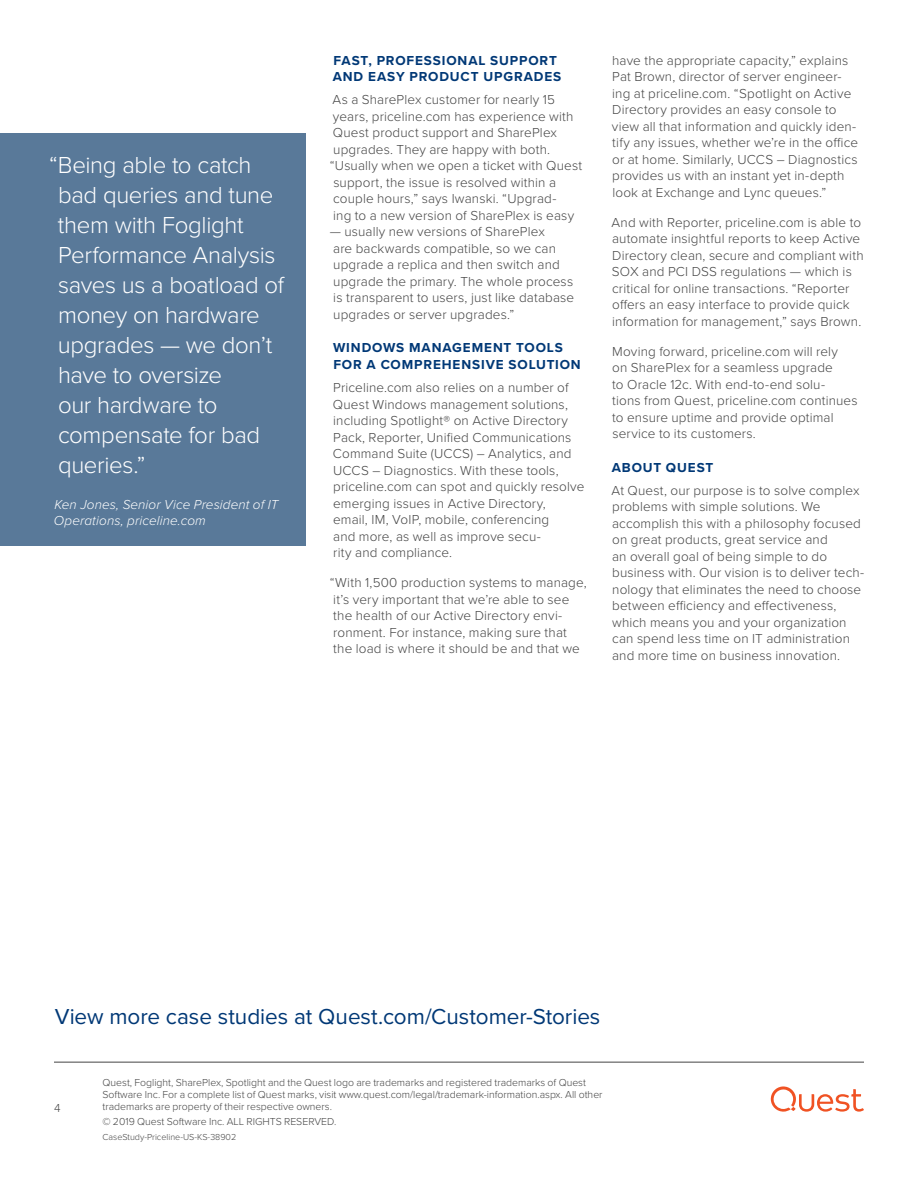
<style>
.page{position:relative;width:918px;height:1188px;background:#fff}
.page>*{position:absolute;margin:0;border:0;box-sizing:border-box;transform-origin:0 0}
.t1{font:300 24px/30px "Proxima Nova";letter-spacing:-.015em;color:#fff}
.t2{font:22.5px "Proxima Nova";color:#003876}
.t3{font:300 13.5px/16.5px "Proxima Nova";letter-spacing:.01em;color:#444}
.t4{font:700 13.5px/16.5px "Proxima Nova";letter-spacing:.065em;color:#003876}
.t5{font:italic 300 13.5px/16.2px "Proxima Nova";letter-spacing:.005em;color:#fff}
.t6{font:300 12px "Proxima Nova";color:#444}
.t7{font:300 10.5px/12px "Proxima Nova";color:#444}
.t8{font:300 9px "Proxima Nova";color:#444}
</style>
<div class="page">
<hr style="left:54px;top:1062px;width:810px;height:1px;background:#444">
<svg style="left:771px;top:1086px;width:93px;height:26px"></svg>
<div style="left:0;top:133px;width:306px;height:412px;background:#597999"></div>
<h1 class="t1" style="left:58px;top:149px;width:228px;text-indent:-8px">“Being able to catch bad queries and tune them with Foglight<br>Performance Analysis saves us a boatload of money on hardware upgrades — we don’t have to oversize<br>our hardware to compensate for bad queries.”</h1>
<p class="t5" style="left:54px;top:496px;width:226px">Ken Jones, Senior Vice President of IT<br>Operations, priceline.com</p>
<p class="t4" style="left:333px;top:52px;width:230px">FAST, PROFESSIONAL SUPPORT<br>AND EASY PRODUCT UPGRADES</p>
<p class="t3" style="left:330px;top:91px;width:254px">As a SharePlex customer for nearly 15 years, priceline.com has experience with Quest product support and SharePlex upgrades. They are happy with both. “Usually when we open a ticket with Quest support, the issue is resolved within a couple hours,” says Iwanski. “Upgrad-<br>ing to a new version of SharePlex is easy</p>
<p class="t3" style="left:330px;top:223px;width:246px">— usually new versions of SharePlex<br>are backwards compatible, so we can upgrade a replica and then switch and upgrade the primary. The whole process is transparent to users, just like database upgrades or server upgrades.”</p>
<p class="t4" style="left:333px;top:339px;width:249px">WINDOWS MANAGEMENT TOOLS<br>FOR A COMPREHENSIVE SOLUTION</p>
<p class="t3" style="left:333px;top:379px;width:253px">Priceline.com also relies on a number of Quest Windows management solutions, including Spotlight® on Active Directory Pack, Reporter, Unified Communications Command Suite (UCCS) – Analytics, and UCCS – Diagnostics. With these tools, priceline.com can spot and quickly resolve emerging issues in Active Directory,<br>email, IM, VoIP, mobile, conferencing<br>and more, as well as improve secu-<br>rity and compliance.</p>
<p class="t3" style="left:330px;top:574px;width:259px">“With 1,500 production systems to manage, it’s very important that we’re able to see the health of our Active Directory envi&shy;ronment. For instance, making sure that<br>the load is where it should be and that we</p>
<p class="t3" style="left:612px;top:51px;width:248px">have the appropriate capacity,” explains Pat Brown, director of server engineer&shy;ing at priceline.com. “Spotlight on Active Directory provides an easy console to view all that information and quickly iden&shy;tify any issues, whether we’re in the office or at home. Similarly, UCCS – Diagnostics provides us with an instant yet in-depth look at Exchange and Lync queues.”</p>
<p class="t3" style="left:612px;top:213px;width:254px">And with Reporter, priceline.com is able to automate insightful reports to keep Active Directory clean, secure and compliant with SOX and PCI DSS regulations — which is critical for online transactions. “Reporter offers an easy interface to provide quick information for management,” says Brown.</p>
<p class="t3" style="left:612px;top:342px;width:247px">Moving forward, priceline.com will rely<br>on SharePlex for a seamless upgrade<br>to Oracle 12c. With end-to-end solu-<br>tions from Quest, priceline.com continues to ensure uptime and provide optimal service to its customers.</p>
<p class="t4" style="left:612px;top:458px;width:103px">ABOUT QUEST</p>
<p class="t3" style="left:612px;top:481px;width:254px">At Quest, our purpose is to solve complex problems with simple solutions. We accomplish this with a philosophy focused on great products, great service and<br>an overall goal of being simple to do business with. Our vision is to deliver tech&shy;nology that eliminates the need to choose between efficiency and effectiveness, which means you and your organization can spend less time on IT administration and more time on business innovation.</p>
<h2 class="t2" style="left:55px;top:999px;width:547px">View more case studies at Quest.com/Customer-Stories</h2>
<p class="t6" style="left:54px;top:1099px;width:8px">4</p>
<p class="t7" style="left:103px;top:1076px;width:502px">Quest, Foglight, SharePlex, Spotlight and the Quest logo are trademarks and registered trademarks of Quest<br>Software Inc. For a complete list of Quest marks, visit www.quest.com/legal/trademark-information.aspx. All other trademarks are property of their respective owners.</p>
<p class="t7" style="left:103px;top:1115px;width:235px">© 2019 Quest Software Inc. ALL RIGHTS RESERVED.</p>
<p class="t8" style="left:103px;top:1130px;width:135px">CaseStudy-Priceline-US-KS-38902</p>
</div>
